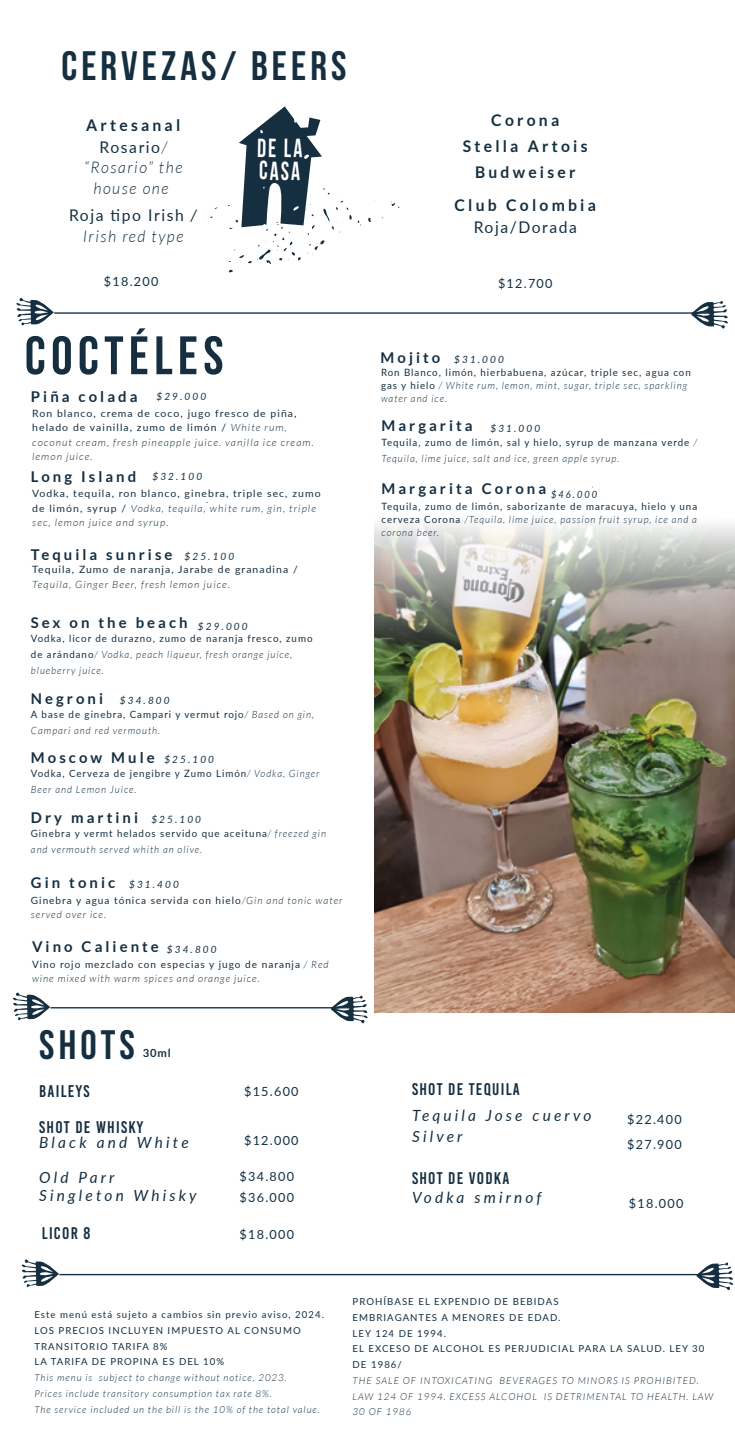
<style>
.page{position:relative;width:735px;height:1429px;background:#fff}
.page>*{position:absolute;margin:0;border:0;box-sizing:border-box;transform-origin:0 0}
.t1{font:700 54.07px "Bebas Neue";letter-spacing:.1em;color:#152f41}
.t2{font:700 41.12px "Bebas Neue";letter-spacing:.1em;color:#152f41}
.t3{font:700 26.25px "Bebas Neue";color:#fff;scale:.83 1}
.t4{font:16.8px "Bebas Kai";letter-spacing:.075em;color:#152f41}
.t5{font:700 16.1px/26.1px "Lato";letter-spacing:.205em;color:#152f41;text-align:center}
.t6{font:italic 300 16.1px/21px "Lato";letter-spacing:.1em;color:#152f41;text-align:center}
.t7{font:16.1px/20.8px "Lato";letter-spacing:.1em;color:#152f41;text-align:center}
.t8{font:italic 15.4px/17.5px "Lato";letter-spacing:.205em;color:#152f41}
.t9{font:700 14.88px "Lato";letter-spacing:.205em;color:#152f41}
.t10{font:12.6px/21px "Lato";letter-spacing:.1em;color:#112f42}
.t11{font:700 11.2px "Lato";color:#152f41}
.t12{font:9.97px/13.5px "Lato";letter-spacing:.1em;color:#152f41}
.t13{font:italic 300 9.97px/14.5px "Lato";letter-spacing:.1em;color:#152f41;scale:1.04 1}
.t14{font:9.97px/14.5px "Lato";letter-spacing:.1em;color:#152f41;scale:1.04 1}
.t15{font:italic 300 9.97px/14.5px "Lato";letter-spacing:.1em;color:#152f41}
.t16{font:italic 9.97px "Lato";letter-spacing:.205em;color:#152f41}
.t17{font:italic 9.97px "Lato";letter-spacing:.205em;color:#152f41;scale:.93 1}
.t18{font:italic 300 9.62px/15.8px "Lato";letter-spacing:.1em;color:#152f41}
.t19{font:9.62px/15.8px "Lato";letter-spacing:.11em;color:#152f41}
.s1{font-weight:700;font-style:normal}
.s2{font-weight:400;font-style:normal}
.s3{font-style:italic}
.s4{font-weight:300;font-style:italic}
.s5{font-weight:400;font-style:italic;font-size:9.97px}
</style>
<div class="page">
<svg style="left:368px;top:218px;width:3px;height:4px"></svg>
<svg style="left:391px;top:201px;width:8px;height:7px"></svg>
<svg style="left:228px;top:106px;width:133px;height:166px"></svg>
<hr style="left:51px;top:1007px;width:302px;height:1px;background:#152f41">
<svg style="left:13px;top:992px;width:37px;height:28px"></svg>
<svg style="left:331px;top:995px;width:37px;height:28px"></svg>
<img style="left:374px;top:764px;width:360px;height:248px">
<img style="left:374px;top:487px;width:360px;height:277px">
<hr style="left:59px;top:1274px;width:660px;height:1px;background:#152f41">
<svg style="left:21px;top:1259px;width:38px;height:28px"></svg>
<svg style="left:696px;top:1262px;width:37px;height:28px"></svg>
<hr style="left:54px;top:312px;width:659px;height:2px;background:#152f41">
<svg style="left:16px;top:298px;width:38px;height:28px"></svg>
<svg style="left:691px;top:301px;width:37px;height:28px"></svg>
<h2 class="t2" style="left:61px;top:43px;width:286px">CERVEZAS/ BEERS</h2>
<h3 class="t6" style="left:84px;top:115px;width:100px"><span class="s1">Artesanal<br></span><span class="s2">Rosario</span>/ “Rosario” the house one</h3>
<h3 class="t7" style="left:69px;top:204px;width:130px">Roja tipo Irish <span class="s3">/<br></span><span class="s4">Irish red type</span></h3>
<p class="t10" style="left:104px;top:270px;width:56px">$18.200</p>
<h1 class="t1" style="left:25px;top:326px;width:200px">COCTÉLES</h1>
<h3 class="t3" style="left:257px;top:133px;width:56px;rotate:1deg">DE LA</h3>
<h3 class="t3" style="left:259px;top:156px;width:51px;rotate:1deg">CASA</h3>
<h3 class="t9" style="left:31px;top:388px;width:108px">Piña colada</h3>
<p class="t16" style="left:156px;top:389px;width:51px">$29.000</p>
<p class="t13" style="left:32px;top:406px;width:272px"><span class="s2">Ron blanco, crema de coco, jugo fresco de piña, helado de vainilla, zumo de limón /</span> White rum, coconut cream, fresh pineapple juice. vanilla ice cream. lemon juice.</p>
<h3 class="t9" style="left:31px;top:468px;width:107px">Long Island</h3>
<p class="t16" style="left:152px;top:469px;width:51px">$32.100</p>
<p class="t14" style="left:32px;top:486px;width:279px">Vodka, tequila, ron blanco, ginebra, triple sec, zumo de limón, syrup / <span class="s4">Vodka, tequila, white rum, gin, triple sec, lemon juice and syrup.</span></p>
<h3 class="t9" style="left:31px;top:546px;width:143px">Tequila sunrise</h3>
<p class="t16" style="left:184px;top:549px;width:51px">$25.100</p>
<p class="t14" style="left:32px;top:562px;width:257px">Tequila, Zumo de naranja, Jarabe de granadina /</p>
<p class="t13" style="left:32px;top:577px;width:192px">Tequila, Ginger Beer, fresh lemon juice.</p>
<h3 class="t9" style="left:31px;top:614px;width:158px">Sex on the beach</h3>
<p class="t16" style="left:198px;top:620px;width:51px">$29.000</p>
<p class="t12" style="left:31px;top:630px;width:283px;line-height:15.9px">Vodka, licor de durazno, zumo de naranja fresco, zumo de arándano<span class="s4">/ Vodka, peach liqueur, fresh orange juice, blueberry juice.</span></p>
<h3 class="t9" style="left:31px;top:690px;width:74px">Negroni</h3>
<p class="t12" style="left:31px;top:692px;width:284px;line-height:14.2px;text-indent:89px"><span class="s3">$34.800<br></span>A base de ginebra, Campari y vermut rojo<span class="s4">/ Based on gin,</span></p>
<p class="t15" style="left:31px;top:723px;width:131px">Campari and red vermouth.</p>
<h3 class="t9" style="left:31px;top:749px;width:125px">Moscow Mule</h3>
<p class="t12" style="left:31px;top:752px;width:290px;line-height:14.2px;text-indent:133px"><span class="s3">$25.100<br></span>Vodka, Cerveza de jengibre y Zumo Limón<span class="s4">/ Vodka, Ginger</span></p>
<p class="t15" style="left:31px;top:783px;width:107px">Beer and Lemon Juice.</p>
<h3 class="t9" style="left:31px;top:809px;width:109px">Dry martini</h3>
<p class="t12" style="left:31px;top:812px;width:296px;line-height:14.2px;text-align:center"><span class="s3">$25.100<br></span>Ginebra y vermt helados servido que aceituna<span class="s4">/ freezed gin</span></p>
<p class="t15" style="left:31px;top:843px;width:173px">and vermouth served whith an olive.</p>
<h3 class="t9" style="left:31px;top:874px;width:149px">Gin tonic <span class="s5">$31.400</span></h3>
<p class="t12" style="left:31px;top:892px;width:313px;line-height:14.5px">Ginebra y agua tónica servida con hielo<span class="s4">/Gin and tonic water served over ice.</span></p>
<h3 class="t9" style="left:32px;top:938px;width:186px">Vino Caliente <span class="s5">$34.800</span></h3>
<p class="t15" style="left:32px;top:957px;width:298px"><span class="s2">Vino rojo mezclado con especias y jugo de naranja</span> / Red wine mixed with warm spices and orange juice.</p>
<h3 class="t5" style="left:463px;top:106px;width:126px">Corona<br>Stella Artois</h3>
<h3 class="t5" style="left:454px;top:155px;width:143px;line-height:32.9px">Budweiser<br>Club Colombia</h3>
<h3 class="t7" style="left:473px;top:216px;width:105px">Roja/Dorada</h3>
<p class="t10" style="left:498px;top:272px;width:56px">$12.700</p>
<h3 class="t9" style="left:380px;top:349px;width:61px">Mojito</h3>
<p class="t16" style="left:454px;top:352px;width:51px">$31.000</p>
<p class="t12" style="left:381px;top:365px;width:311px">Ron Blanco, limón, hierbabuena, azúcar, triple sec, agua con gas y hielo <span class="s4">/ White rum, lemon, mint, sugar, triple sec, sparkling water and ice.</span></p>
<h3 class="t9" style="left:381px;top:417px;width:93px">Margarita</h3>
<p class="t16" style="left:490px;top:422px;width:51px">$31.000</p>
<p class="t12" style="left:381px;top:434px;width:317px;line-height:15.9px">Tequila, zumo de limón, sal y hielo, syrup de manzana verde <span class="s4">/<br>Tequila, lime juice, salt and ice, green apple syrup.</span></p>
<h3 class="t9" style="left:381px;top:480px;width:166px">Margarita Corona</h3>
<p class="t17" style="left:551px;top:487px;width:51px">$46.000</p>
<p class="t12" style="left:381px;top:499px;width:317px;text-align:justify">Tequila, zumo de limón, saborizante de maracuya, hielo y una cerveza Corona <span class="s4">/Tequila, lime juice, passion fruit syrup, ice and a corona beer.</span></p>
<h2 class="t2" style="left:39px;top:1022px;width:97px">SHOTS</h2>
<h3 class="t4" style="left:39px;top:1081px;width:52px">BAILEYS</h3>
<p class="t11" style="left:143px;top:1046px;width:29px">30ml</p>
<h3 class="t4" style="left:412px;top:1080px;width:109px">SHOT DE TEQUILA</h3>
<p class="t10" style="left:244px;top:1080px;width:56px">$15.600</p>
<p class="t10" style="left:244px;top:1129px;width:56px">$12.000</p>
<p class="t10" style="left:239px;top:1165px;width:56px">$34.800 $36.000</p>
<h3 class="t4" style="left:39px;top:1118px;width:105px">SHOT DE WHISKY</h3>
<h3 class="t8" style="left:412px;top:1104px;width:181px;line-height:21px">Tequila Jose cuervo<br>Silver</h3>
<p class="t10" style="left:627px;top:1106px;width:56px;line-height:25.4px">$22.400 $27.900</p>
<h3 class="t8" style="left:39px;top:1133px;width:151px">Black and White</h3>
<h3 class="t8" style="left:39px;top:1168px;width:159px">Old Parr<br>Singleton Whisky</h3>
<h3 class="t4" style="left:412px;top:1169px;width:99px">SHOT DE VODKA</h3>
<h3 class="t8" style="left:412px;top:1188px;width:131px">Vodka smirnof</h3>
<p class="t10" style="left:629px;top:1192px;width:56px">$18.000</p>
<h3 class="t4" style="left:42px;top:1224px;width:50px">LICOR 8</h3>
<p class="t10" style="left:239px;top:1223px;width:56px">$18.000</p>
<p class="t19" style="left:34px;top:1306px;width:291px">Este menú está sujeto a cambios sin previo aviso, 2024.<br>LOS PRECIOS INCLUYEN IMPUESTO AL CONSUMO TRANSITORIO TARIFA 8%<br>LA TARIFA DE PROPINA ES DEL 10%</p>
<p class="t18" style="left:34px;top:1370px;width:287px">This menu is subject to change without notice, 2023.<br>Prices include transitory consumption tax rate 8%.<br>The service included un the bill is the 10% of the total value.</p>
<p class="t19" style="left:352px;top:1293px;width:353px">PROHÍBASE EL EXPENDIO DE BEBIDAS<br>EMBRIAGANTES A MENORES DE EDAD.<br>LEY 124 DE 1994.<br>EL EXCESO DE ALCOHOL ES PERJUDICIAL PARA LA SALUD. LEY 30<br>DE 1986/</p>
<p class="t18" style="left:352px;top:1372px;width:362px">THE SALE OF INTOXICATING BEVERAGES TO MINORS IS PROHIBITED.<br>LAW 124 OF 1994. EXCESS ALCOHOL IS DETRIMENTAL TO HEALTH. LAW<br>30 OF 1986</p>
</div>
